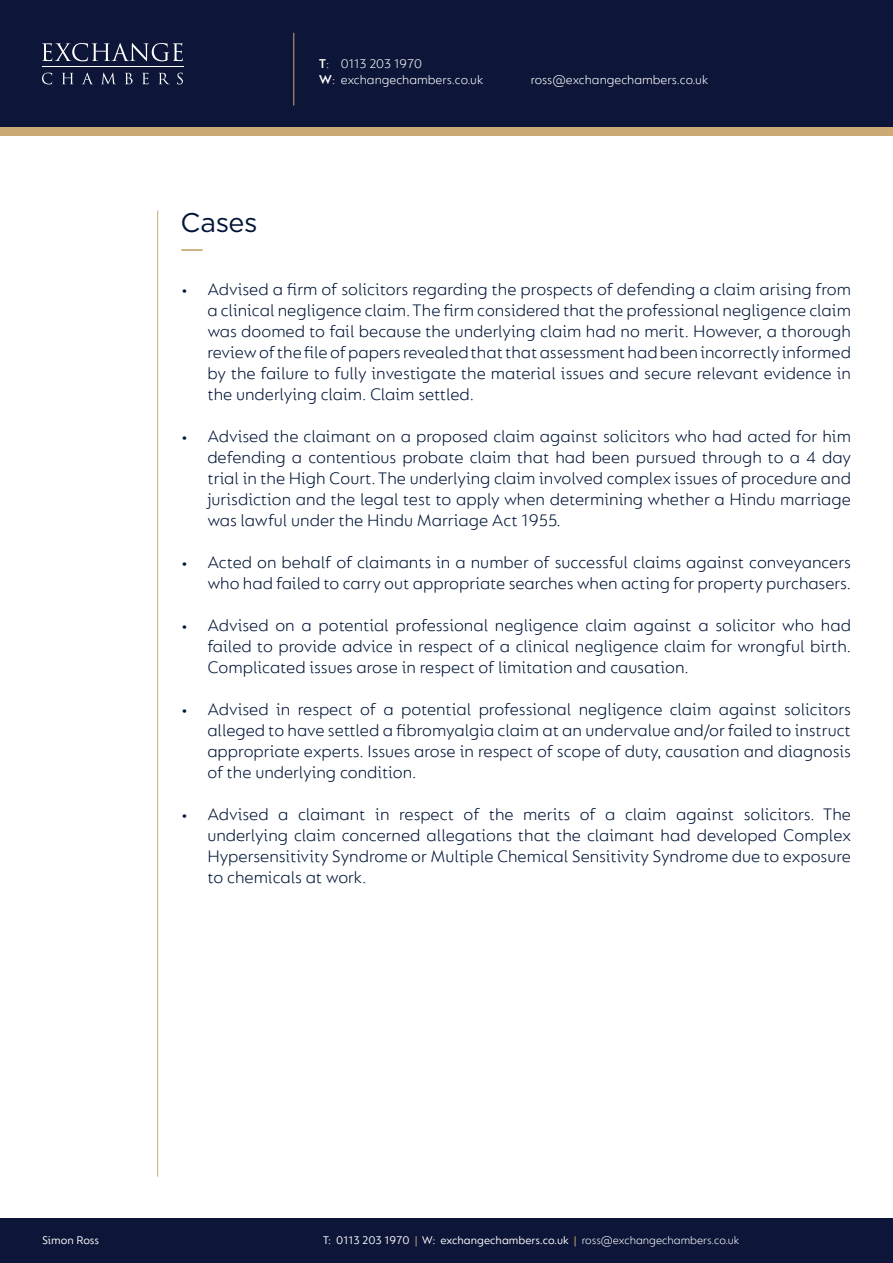
<style>
.page{position:relative;width:893px;height:1263px;background:#fff}
.page>*{position:absolute;margin:0;border:0;box-sizing:border-box;transform-origin:0 0}
.t1{font:27px "Gotham";letter-spacing:-.015em;color:#001537}
.t2{font:300 18px/21px "FS Lucas";color:#001537;text-align:justify}
.t3{font:300 13.5px/16.2px "FS Lucas";color:#fff}
.t4{font:12px "FS Lucas";color:#fff}
.s1{font-weight:600}
.s2{color:#cbaa76}
.s3{font-weight:300}
</style>
<div class="page">
<div style="left:0;top:64px;width:893px;height:72px;background:#cbaa76"></div>
<div style="left:0;top:0;width:893px;height:127px;background:#0d1638"></div>
<div style="left:0;top:1219px;width:893px;height:44px;background:#0d1638"></div>
<hr style="left:42px;top:67px;width:142px;height:1px;background:#fff">
<svg style="left:42px;top:43px;width:141px;height:18px"></svg>
<svg style="left:42px;top:73px;width:10px;height:11px"></svg>
<svg style="left:62px;top:73px;width:11px;height:11px"></svg>
<svg style="left:82px;top:73px;width:11px;height:11px"></svg>
<svg style="left:102px;top:73px;width:13px;height:11px"></svg>
<svg style="left:125px;top:73px;width:8px;height:11px"></svg>
<svg style="left:142px;top:73px;width:7px;height:11px"></svg>
<svg style="left:159px;top:73px;width:10px;height:11px"></svg>
<svg style="left:177px;top:73px;width:6px;height:11px"></svg>
<hr style="left:293px;top:33px;width:1px;height:73px;background:#cbaa76">
<hr style="left:157px;top:211px;width:1px;height:966px;background:#cbaa76">
<hr style="left:181px;top:249px;width:21px;height:2px;background:#cbaa76">
<p class="t1" style="left:180px;top:205px;width:79px">Cases</p>
<p class="t3" style="left:319px;top:55px;width:166px"><span class="s1">T</span>: 0113 203 1970<br><span class="s1">W</span>: exchangechambers.co.uk</p>
<p class="t3" style="left:531px;top:71px;width:179px">ross@exchangechambers.co.uk</p>
<p class="t2" style="left:207px;top:278px;width:645px;text-indent:-27px">• Advised a firm of solicitors regarding the prospects of defending a claim arising from a clinical negligence claim. The firm considered that the professional negligence claim was doomed to fail because the underlying claim had no merit. However, a thorough review of the file of papers revealed that that assessment had been incorrectly informed by the failure to fully investigate the material issues and secure relevant evidence in the underlying claim. Claim settled.</p>
<p class="t2" style="left:207px;top:425px;width:645px;text-indent:-27px">• Advised the claimant on a proposed claim against solicitors who had acted for him defending a contentious probate claim that had been pursued through to a 4 day trial in the High Court. The underlying claim involved complex issues of procedure and jurisdiction and the legal test to apply when determining whether a Hindu marriage was lawful under the Hindu Marriage Act 1955.</p>
<p class="t2" style="left:180px;top:551px;width:672px;text-align:right">• Acted on behalf of claimants in a number of successful claims against conveyancers who had failed to carry out appropriate searches when acting for property purchasers.</p>
<p class="t2" style="left:207px;top:614px;width:645px;text-indent:-27px">• Advised on a potential professional negligence claim against a solicitor who had failed to provide advice in respect of a clinical negligence claim for wrongful birth.<br>Complicated issues arose in respect of limitation and causation.</p>
<p class="t2" style="left:207px;top:698px;width:645px;text-indent:-27px">• Advised in respect of a potential professional negligence claim against solicitors alleged to have settled a fibromyalgia claim at an undervalue and/or failed to instruct appropriate experts. Issues arose in respect of scope of duty, causation and diagnosis of the underlying condition.</p>
<p class="t2" style="left:207px;top:803px;width:645px;text-indent:-27px">• Advised a claimant in respect of the merits of a claim against solicitors. The underlying claim concerned allegations that the claimant had developed Complex Hypersensitivity Syndrome or Multiple Chemical Sensitivity Syndrome due to exposure to chemicals at work.</p>
<p class="t4" style="left:42px;top:1233px;width:59px">Simon Ross</p>
<p class="t4" style="left:323px;top:1233px;width:418px">T: 0113 203 1970 <span class="s2">|</span> W: exchangechambers.co.uk <span class="s2">|</span> <span class="s3">ross@exchangechambers.co.uk</span></p>
</div>
